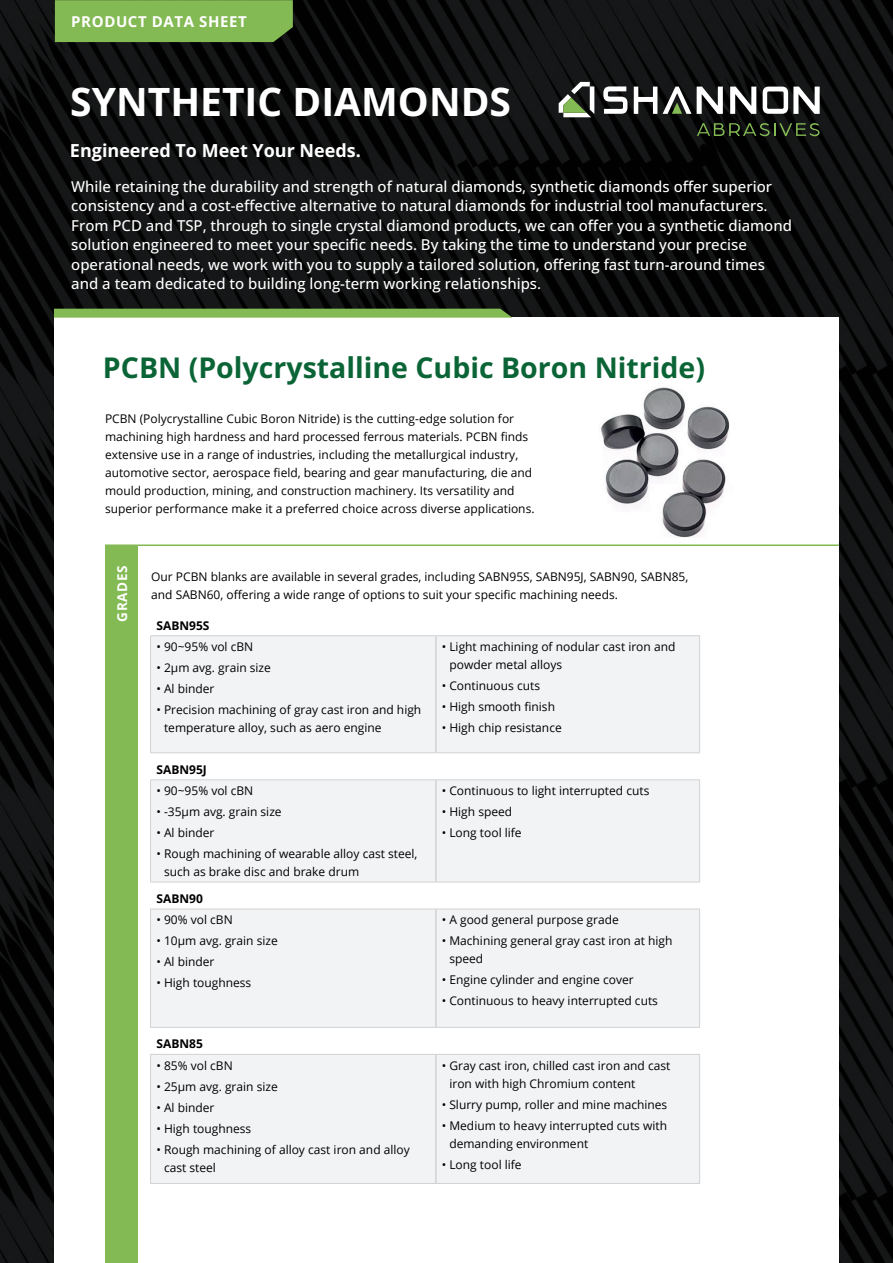
<style>
.page{position:relative;width:893px;height:1263px;background:#fff}
.page>*{position:absolute;margin:0;border:0;box-sizing:border-box;transform-origin:0 0}
.t1{font:700 39px "Open Sans";color:#fff}
.t2{font:700 28.5px "Open Sans";color:#0a6436}
.t3{font:700 18px "Open Sans";color:#fff}
.t4{font:500 15px/19.5px "Open Sans";color:#fff}
.t5{font:700 15px "Open Sans";letter-spacing:.04em;color:#fff}
.t6{font:700 13.5px "Open Sans";letter-spacing:.05em;color:#fff}
.t7{font:12px/18px "Open Sans";color:#000001}
.t8{font:700 12px "Open Sans";color:#000001}
</style>
<div class="page">
<div style="left:0;top:0;width:893px;height:1263px;background:linear-gradient(to bottom,#0e0f10,#0d0e0f)"></div>
<div style="left:54px;top:318px;width:785px;height:945px;background:#fff"></div>
<div style="left:55px;top:0;width:238px;height:42px;background:#84ba54"></div>
<svg style="left:603px;top:86px;width:24px;height:28px"></svg>
<svg style="left:634px;top:87px;width:23px;height:27px"></svg>
<svg style="left:697px;top:87px;width:26px;height:27px"></svg>
<svg style="left:730px;top:87px;width:26px;height:27px"></svg>
<svg style="left:763px;top:87px;width:57px;height:27px"></svg>
<svg style="left:663px;top:87px;width:28px;height:27px"></svg>
<svg style="left:697px;top:123px;width:122px;height:13px"></svg>
<svg style="left:559px;top:82px;width:35px;height:35px"></svg>
<div style="left:151px;top:636px;width:548px;height:116px;background:#f2f3f4"></div>
<svg style="left:151px;top:753px;width:549px;height:1px"></svg>
<svg style="left:151px;top:780px;width:549px;height:403px;fill:#f2f3f4"></svg>
<hr style="left:435px;top:780px;width:2px;height:102px;background:#d1d2d4">
<hr style="left:435px;top:909px;width:2px;height:118px;background:#d1d2d4">
<hr style="left:435px;top:1055px;width:2px;height:128px;background:#d1d2d4">
<hr style="left:150px;top:752px;width:286px;height:1px;background:#d1d2d4">
<hr style="left:436px;top:752px;width:264px;height:1px;background:#d1d2d4">
<hr style="left:150px;top:779px;width:286px;height:1px;background:#d1d2d4">
<hr style="left:150px;top:780px;width:1px;height:102px;background:#d1d2d4">
<hr style="left:436px;top:779px;width:264px;height:1px;background:#d1d2d4">
<hr style="left:699px;top:780px;width:1px;height:102px;background:#d1d2d4">
<hr style="left:150px;top:882px;width:286px;height:1px;background:#d1d2d4">
<hr style="left:436px;top:882px;width:264px;height:1px;background:#d1d2d4">
<hr style="left:150px;top:909px;width:286px;height:1px;background:#d1d2d4">
<hr style="left:150px;top:909px;width:1px;height:118px;background:#d1d2d4">
<hr style="left:436px;top:909px;width:264px;height:1px;background:#d1d2d4">
<hr style="left:699px;top:909px;width:1px;height:118px;background:#d1d2d4">
<hr style="left:150px;top:1027px;width:286px;height:1px;background:#d1d2d4">
<hr style="left:436px;top:1027px;width:264px;height:1px;background:#d1d2d4">
<hr style="left:150px;top:1054px;width:286px;height:1px;background:#d1d2d4">
<hr style="left:150px;top:1055px;width:1px;height:128px;background:#d1d2d4">
<hr style="left:436px;top:1054px;width:264px;height:1px;background:#d1d2d4">
<hr style="left:699px;top:1055px;width:1px;height:128px;background:#d1d2d4">
<hr style="left:150px;top:1183px;width:286px;height:1px;background:#d1d2d4">
<hr style="left:436px;top:1183px;width:264px;height:1px;background:#d1d2d4">
<hr style="left:150px;top:635px;width:286px;height:1px;background:#d1d2d4">
<hr style="left:150px;top:636px;width:1px;height:116px;background:#d1d2d4">
<hr style="left:436px;top:635px;width:264px;height:1px;background:#d1d2d4">
<hr style="left:699px;top:636px;width:1px;height:116px;background:#d1d2d4">
<hr style="left:435px;top:636px;width:2px;height:116px;background:#d1d2d4">
<svg style="left:54px;top:309px;width:458px;height:9px"></svg>
<img style="left:600px;top:387px;width:130px;height:150px">
<hr style="left:105px;top:544px;width:734px;height:2px;background:#84ba54">
<div style="left:105px;top:546px;width:32px;height:717px;background:#84ba54"></div>
<p class="t5" style="left:71px;top:11px;width:177px">PRODUCT DATA SHEET</p>
<h1 class="t1" style="left:70px;top:75px;width:442px">SYNTHETIC DIAMONDS</h1>
<h3 class="t3" style="left:70px;top:138px;width:292px">Engineered To Meet Your Needs.</h3>
<p class="t4" style="left:71px;top:176px;width:722px">While retaining the durability and strength of natural diamonds, synthetic diamonds offer superior consistency and a cost-effective alternative to natural diamonds for industrial tool manufacturers.<br>From PCD and TSP, through to single crystal diamond products, we can offer you a synthetic diamond solution engineered to meet your specific needs. By taking the time to understand your precise operational needs, we work with you to supply a tailored solution, offering fast turn-around times and a team dedicated to building long-term working relationships.</p>
<h2 class="t2" style="left:103px;top:348px;width:604px">PCBN (Polycrystalline Cubic Boron Nitride)</h2>
<p class="t7" style="left:105px;top:409px;width:431px">PCBN (Polycrystalline Cubic Boron Nitride) is the cutting-edge solution for machining high hardness and hard processed ferrous materials. PCBN finds extensive use in a range of industries, including the metallurgical industry, automotive sector, aerospace field, bearing and gear manufacturing, die and mould production, mining, and construction machinery. Its versatility and superior performance make it a preferred choice across diverse applications.</p>
<p class="t6" style="left:113px;top:622px;width:58px;rotate:-90deg">GRADES</p>
<p class="t7" style="left:151px;top:567px;width:539px">Our PCBN blanks are available in several grades, including SABN95S, SABN95J, SABN90, SABN85, and SABN60, offering a wide range of options to suit your specific machining needs.</p>
<p class="t8" style="left:157px;top:617px;width:55px">SABN95S</p>
<p class="t7" style="left:157px;top:637px;width:98px">• 90~95% vol cBN</p>
<p class="t7" style="left:157px;top:658px;width:116px">• 2μm avg. grain size</p>
<p class="t7" style="left:157px;top:679px;width:59px">• Al binder</p>
<p class="t7" style="left:164px;top:700px;width:259px;text-indent:-8px">• Precision machining of gray cast iron and high temperature alloy, such as aero engine</p>
<p class="t7" style="left:449px;top:637px;width:228px;text-indent:-8px">• Light machining of nodular cast iron and powder metal alloys</p>
<p class="t7" style="left:442px;top:676px;width:100px">• Continuous cuts</p>
<p class="t7" style="left:442px;top:697px;width:115px">• High smooth finish</p>
<p class="t7" style="left:442px;top:718px;width:121px">• High chip resistance</p>
<p class="t8" style="left:157px;top:761px;width:52px">SABN95J</p>
<p class="t7" style="left:157px;top:781px;width:98px">• 90~95% vol cBN</p>
<p class="t7" style="left:157px;top:802px;width:127px">• -35μm avg. grain size</p>
<p class="t7" style="left:157px;top:823px;width:59px">• Al binder</p>
<p class="t7" style="left:164px;top:844px;width:255px;text-indent:-8px">• Rough machining of wearable alloy cast steel, such as brake disc and brake drum</p>
<p class="t8" style="left:157px;top:890px;width:48px">SABN90</p>
<p class="t7" style="left:157px;top:910px;width:78px">• 90% vol cBN</p>
<p class="t7" style="left:157px;top:931px;width:123px">• 10μm avg. grain size</p>
<p class="t7" style="left:157px;top:952px;width:59px">• Al binder</p>
<p class="t7" style="left:157px;top:973px;width:96px">• High toughness</p>
<p class="t8" style="left:157px;top:1036px;width:48px">SABN85</p>
<p class="t7" style="left:157px;top:1056px;width:78px">• 85% vol cBN</p>
<p class="t7" style="left:157px;top:1077px;width:123px">• 25μm avg. grain size</p>
<p class="t7" style="left:157px;top:1098px;width:59px">• Al binder</p>
<p class="t7" style="left:157px;top:1119px;width:96px">• High toughness</p>
<p class="t7" style="left:164px;top:1140px;width:247px;text-indent:-8px">• Rough machining of alloy cast iron and alloy cast steel</p>
<p class="t7" style="left:442px;top:781px;width:209px">• Continuous to light interrupted cuts</p>
<p class="t7" style="left:442px;top:802px;width:72px">• High speed</p>
<p class="t7" style="left:442px;top:823px;width:81px">• Long tool life</p>
<p class="t7" style="left:442px;top:910px;width:178px">• A good general purpose grade</p>
<p class="t7" style="left:449px;top:931px;width:225px;text-indent:-8px">• Machining general gray cast iron at high speed</p>
<p class="t7" style="left:442px;top:970px;width:193px">• Engine cylinder and engine cover</p>
<p class="t7" style="left:442px;top:991px;width:218px">• Continuous to heavy interrupted cuts</p>
<p class="t7" style="left:449px;top:1056px;width:222px;text-indent:-8px">• Gray cast iron, chilled cast iron and cast iron with high Chromium content</p>
<p class="t7" style="left:442px;top:1095px;width:227px">• Slurry pump, roller and mine machines</p>
<p class="t7" style="left:449px;top:1116px;width:219px;text-indent:-8px">• Medium to heavy interrupted cuts with demanding environment</p>
<p class="t7" style="left:442px;top:1155px;width:81px">• Long tool life</p>
</div>
